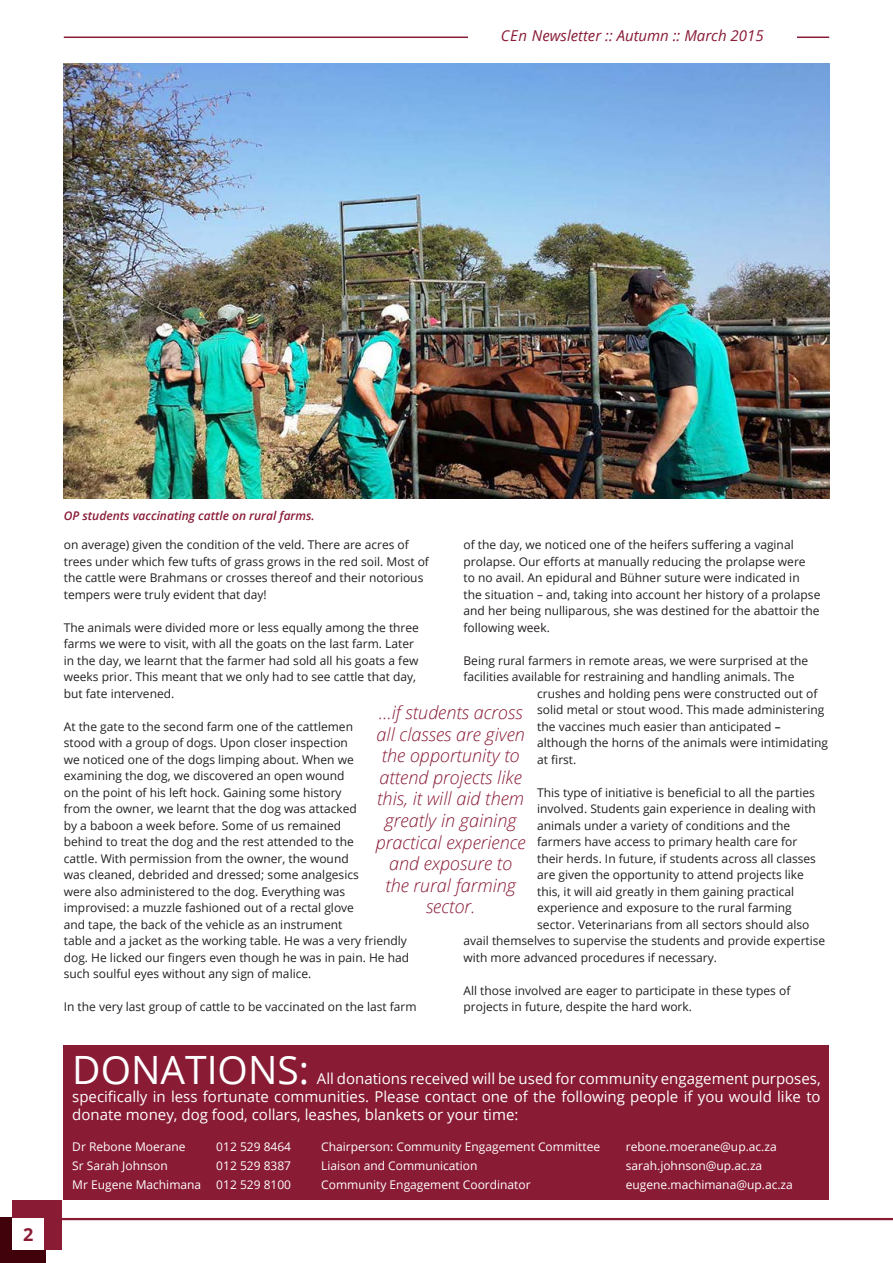
<style>
.page{position:relative;width:893px;height:1263px;background:#fff}
.page>*{position:absolute;margin:0;border:0;box-sizing:border-box;transform-origin:0 0}
.t1{font:39px "Open Sans";color:#fff}
.t2{font:italic 300 18px/21.6px "Open Sans";color:#891b35;text-align:center}
.t3{font:700 18px "Open Sans";color:#891b35}
.t4{font:15px/18px "Open Sans";color:#fff;text-align:justify}
.t5{font:italic 15px "Open Sans";color:#891b35}
.t6{font:12px/16.5px "Open Sans";color:#231f20}
.t7{font:12px "Open Sans";color:#fff}
.t8{font:italic 600 12px "Open Sans";color:#891b35}
.s1{font-weight:600}
</style>
<div class="page">
<hr style="left:64px;top:37px;width:765px;height:1px;background:#891b35">
<hr style="left:56px;top:1218px;width:837px;height:2px;background:#891b35">
<div style="left:468px;top:29px;width:329px;height:19px;background:#fff"></div>
<div style="left:0;top:1217px;width:46px;height:46px;background:#42020b"></div>
<div style="left:12px;top:1200px;width:50px;height:50px;background:#891b35"></div>
<div style="left:12px;top:1218px;width:32px;height:32px;background:#fff"></div>
<img style="left:64px;top:64px;width:765px;height:435px">
<div style="left:64px;top:1045px;width:765px;height:155px;background:#891b35"></div>
<p class="t5" style="left:501px;top:25px;width:264px">CEn Newsletter :: Autumn :: March 2015</p>
<p class="t3" style="left:23px;top:1221px;width:12px">2</p>
<p class="t8" style="left:64px;top:507px;width:252px">OP students vaccinating cattle on rural farms.</p>
<p class="t6" style="left:463px;top:536px;width:358px">of the day, we noticed one of the heifers suffering a vaginal prolapse. Our efforts at manually reducing the prolapse were<br>to no avail. An epidural and Bühner suture were indicated in the situation – and, taking into account her history of a prolapse and her being nulliparous, she was destined for the abattoir the following week.</p>
<p class="t6" style="left:463px;top:652px;width:346px">Being rural farmers in remote areas, we were surprised at the</p>
<p class="t6" style="left:463px;top:668px;width:332px">facilities available for restraining and handling animals. The</p>
<p class="t6" style="left:537px;top:685px;width:282px">crushes and holding pens were constructed out of</p>
<p class="t6" style="left:537px;top:701px;width:289px">solid metal or stout wood. This made administering</p>
<p class="t6" style="left:537px;top:718px;width:245px">the vaccines much easier than anticipated <span class="s1">–</span></p>
<p class="t6" style="left:537px;top:734px;width:292px">although the horns of the animals were intimidating</p>
<p class="t6" style="left:537px;top:751px;width:41px">at first.</p>
<p class="t6" style="left:537px;top:784px;width:279px">This type of initiative is beneficial to all the parties</p>
<p class="t6" style="left:537px;top:800px;width:280px">involved. Students gain experience in dealing with</p>
<p class="t6" style="left:537px;top:817px;width:254px">animals under a variety of conditions and the</p>
<p class="t6" style="left:537px;top:833px;width:262px">farmers have access to primary health care for</p>
<p class="t6" style="left:537px;top:850px;width:280px">their herds. In future, if students across all classes</p>
<p class="t6" style="left:537px;top:866px;width:268px">are given the opportunity to attend projects like</p>
<p class="t6" style="left:537px;top:883px;width:259px">this, it will aid greatly in them gaining practical</p>
<p class="t6" style="left:537px;top:899px;width:256px">experience and exposure to the rural farming</p>
<p class="t6" style="left:537px;top:916px;width:274px">sector. Veterinarians from all sectors should also</p>
<p class="t6" style="left:463px;top:932px;width:363px">avail themselves to supervise the students and provide expertise</p>
<p class="t6" style="left:463px;top:949px;width:255px">with more advanced procedures if necessary.</p>
<p class="t6" style="left:463px;top:982px;width:328px">All those involved are eager to participate in these types of projects in future, despite the hard work.</p>
<p class="t6" style="left:64px;top:536px;width:367px">on average) given the condition of the veld. There are acres of trees under which few tufts of grass grows in the red soil. Most of the cattle were Brahmans or crosses thereof and their notorious tempers were truly evident that day!</p>
<p class="t6" style="left:64px;top:619px;width:357px">The animals were divided more or less equally among the three farms we were to visit, with all the goats on the last farm. Later in the day, we learnt that the farmer had sold all his goats a few weeks prior. This meant that we only had to see cattle that day, but fate intervened.</p>
<p class="t6" style="left:64px;top:718px;width:347px">At the gate to the second farm one of the cattlemen<br>stood with a group of dogs. Upon closer inspection<br>we noticed one of the dogs limping about. When we examining the dog, we discovered an open wound<br>on the point of his left hock. Gaining some history<br>from the owner, we learnt that the dog was attacked<br>by a baboon a week before. Some of us remained<br>behind to treat the dog and the rest attended to the<br>cattle. With permission from the owner, the wound<br>was cleaned, debrided and dressed; some analgesics<br>were also administered to the dog. Everything was improvised: a muzzle fashioned out of a rectal glove<br>and tape, the back of the vehicle as an instrument<br>table and a jacket as the working table. He was a very friendly dog. He licked our fingers even though he was in pain. He had such soulful eyes without any sign of malice.</p>
<p class="t6" style="left:64px;top:998px;width:354px">In the very last group of cattle to be vaccinated on the last farm</p>
<p class="t2" style="left:376px;top:701px;width:152px">...if students across all classes are given the opportunity to attend projects like this, it will aid them greatly in gaining practical experience and exposure to the rural farming sector.</p>
<p class="t1" style="left:72px;top:1043px;width:238px">DONATIONS:</p>
<p class="t4" style="left:72px;top:1069px;width:750px;text-indent:245px">All donations received will be used for community engagement purposes, specifically in less fortunate communities. Please contact one of the following people if you would like to donate money, dog food, collars, leashes, blankets or your time:</p>
<p class="t7" style="left:72px;top:1139px;width:115px">Dr Rebone Moerane</p>
<p class="t7" style="left:216px;top:1139px;width:76px">012 529 8464</p>
<p class="t7" style="left:321px;top:1139px;width:280px">Chairperson: Community Engagement Committee</p>
<p class="t7" style="left:626px;top:1139px;width:152px">rebone.moerane@up.ac.za</p>
<p class="t7" style="left:72px;top:1157px;width:97px">Sr Sarah Johnson</p>
<p class="t7" style="left:216px;top:1157px;width:76px">012 529 8387</p>
<p class="t7" style="left:321px;top:1157px;width:158px">Liaison and Communication</p>
<p class="t7" style="left:626px;top:1157px;width:138px">sarah.johnson@up.ac.za</p>
<p class="t7" style="left:72px;top:1176px;width:130px">Mr Eugene Machimana</p>
<p class="t7" style="left:216px;top:1176px;width:76px">012 529 8100</p>
<p class="t7" style="left:321px;top:1176px;width:211px">Community Engagement Coordinator</p>
<p class="t7" style="left:626px;top:1176px;width:169px">eugene.machimana@up.ac.za</p>
</div>
